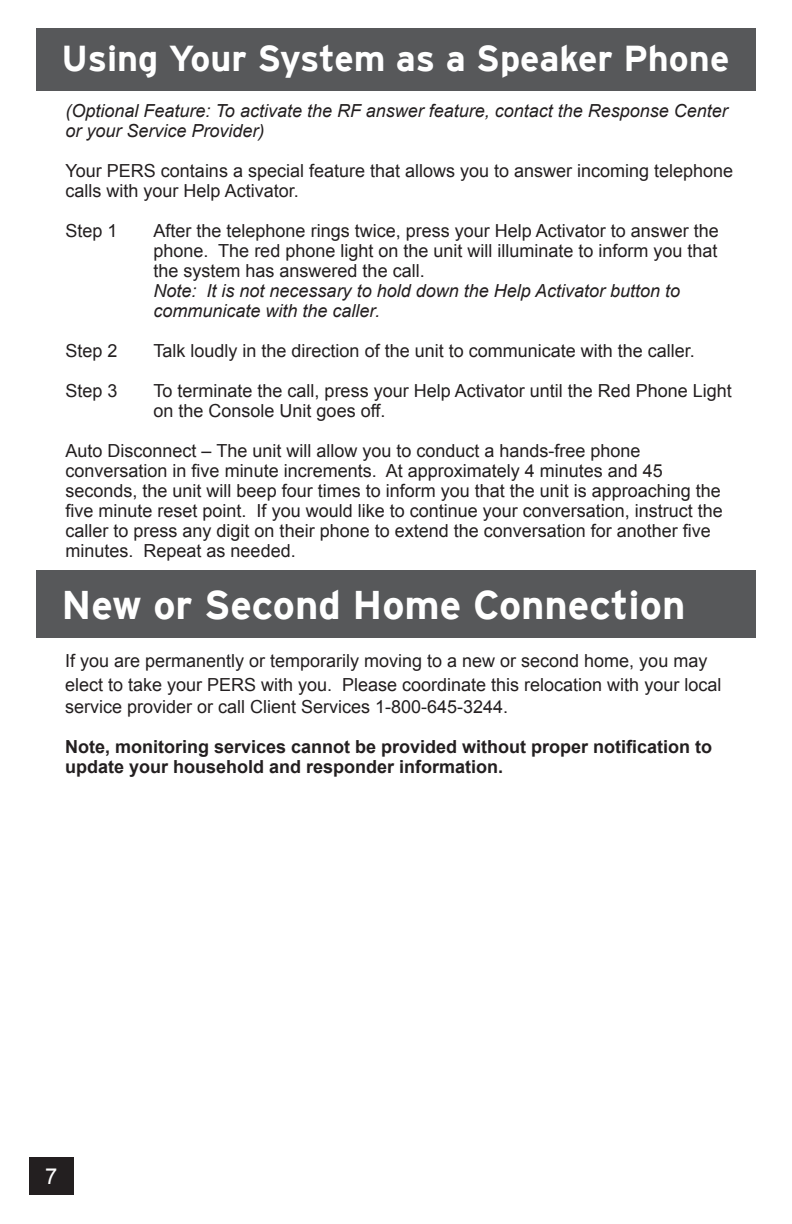
<style>
.page{position:relative;width:792px;height:1224px;background:#fff}
.page>*{position:absolute;margin:0;border:0;box-sizing:border-box;transform-origin:0 0}
.t1{font:700 40px "Interstate";color:#fff}
.t2{font:700 36px "Interstate";color:#fff}
.t3{font:22px "Arial";color:#fff}
.t4{font:18px/20px "Arial";color:#231f20}
.t5{font:italic 18px/20px "Arial";color:#231f20}
.t6{font:700 18px/20px "Arial";color:#231f20}
</style>
<div class="page">
<div style="left:29px;top:1157px;width:44px;height:38px;background:#231f20"></div>
<div style="left:36px;top:570px;width:720px;height:68px;background:#57585a"></div>
<div style="left:36px;top:28px;width:720px;height:63px;background:#57585a"></div>
<h2 class="t2" style="left:62px;top:38px;width:669px">Using Your System as a Speaker Phone</h2>
<p class="t5" style="left:66px;top:101px;width:664px">(Optional Feature: To activate the RF answer feature, contact the Response Center or your Service Provider)</p>
<p class="t4" style="left:66px;top:161px;width:669px">Your PERS contains a special feature that allows you to answer incoming telephone calls with your Help Activator.</p>
<p class="t4" style="left:66px;top:221px;width:54px">Step 1</p>
<p class="t4" style="left:154px;top:221px;width:567px;text-align:justify">After the telephone rings twice, press your Help Activator to answer the phone. The red phone light on the unit will illuminate to inform you that the system has answered the call.</p>
<p class="t5" style="left:154px;top:281px;width:528px">Note: It is not necessary to hold down the Help Activator button to communicate with the caller.</p>
<p class="t4" style="left:66px;top:341px;width:54px">Step 2</p>
<p class="t4" style="left:154px;top:341px;width:543px">Talk loudly in the direction of the unit to communicate with the caller.</p>
<p class="t4" style="left:66px;top:381px;width:54px">Step 3</p>
<p class="t4" style="left:154px;top:381px;width:580px">To terminate the call, press your Help Activator until the Red Phone Light on the Console Unit goes off.</p>
<p class="t4" style="left:66px;top:441px;width:659px">Auto Disconnect – The unit will allow you to conduct a hands-free phone conversation in five minute increments. At approximately 4 minutes and 45 seconds, the unit will beep four times to inform you that the unit is approaching the five minute reset point. If you would like to continue your conversation, instruct the caller to press any digit on their phone to extend the conversation for another five minutes. Repeat as needed.</p>
<h1 class="t1" style="left:62px;top:582px;width:625px">New or Second Home Connection</h1>
<p class="t4" style="left:65px;top:649px;width:658px;line-height:24px">If you are permanently or temporarily moving to a new or second home, you may elect to take your PERS with you. Please coordinate this relocation with your local</p>
<p class="t4" style="left:65px;top:697px;width:445px">service provider or call Client Services 1-800-645-3244.</p>
<p class="t6" style="left:65px;top:737px;width:649px">Note, monitoring services cannot be provided without proper notification to update your household and responder information.</p>
<p class="t3" style="left:45px;top:1162px;width:14px">7</p>
</div>
